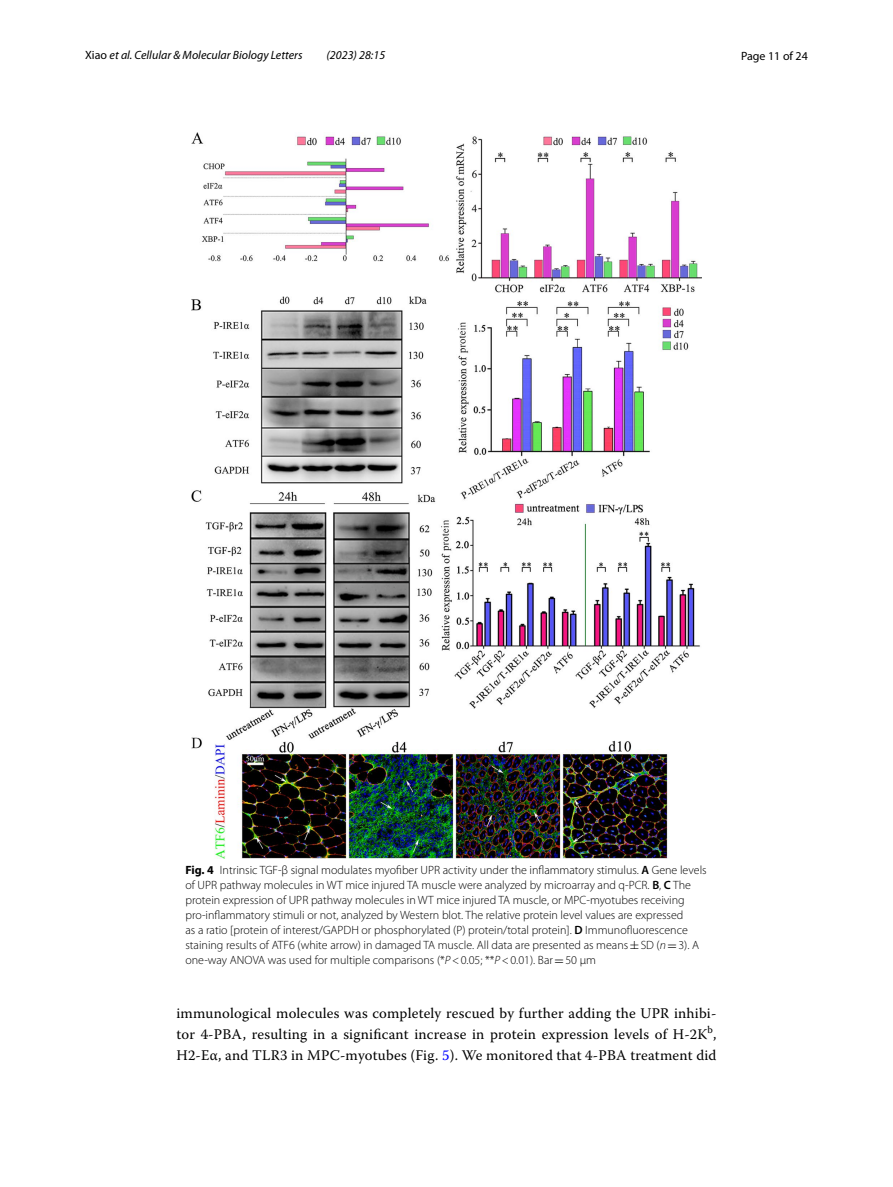
<style>
.page{position:relative;width:893px;height:1187px;background:#fff}
.page>*{position:absolute;margin:0;border:0;box-sizing:border-box;transform-origin:0 0}
.t1{font:14.7px/21.3px "Warnock Pro";letter-spacing:.015em;color:#000;text-align:justify}
.t2{font:300 12px/15px "Myriad Pro";color:#000}
.t3{font:italic 12px "Myriad Pro";color:#000}
.t4{font:12px "Myriad Pro";color:#000}
.s1{font-style:normal}
.s2{font-weight:700}
.s3{font-weight:600}
.s4{font-family:"MTSY";font-weight:400}
.s5{font-style:italic}
.s6{color:#00f}
</style>
<div class="page">
<img style="left:191px;top:133px;width:511px;height:725px">
<p class="t3" style="left:85px;top:48px;width:219px"><span class="s1">Xiao</span> et al. Cellular &amp; Molecular Biology Letters</p>
<p class="t3" style="left:327px;top:48px;width:60px">(2023) 28:15</p>
<p class="t4" style="left:741px;top:48px;width:68px">Page 11 of 24</p>
<p class="t2" style="left:185px;top:862px;width:523px"><span class="s2">Fig. 4</span> Intrinsic TGF-β signal modulates myofiber UPR activity under the inflammatory stimulus. <span class="s3">A</span> Gene levels of UPR pathway molecules in WT mice injured TA muscle were analyzed by microarray and q-PCR. <span class="s3">B</span>, <span class="s3">C</span> The protein expression of UPR pathway molecules in WT mice injured TA muscle, or MPC-myotubes receiving pro-inflammatory stimuli or not, analyzed by Western blot. The relative protein level values are expressed<br>as a ratio [protein of interest/GAPDH or phosphorylated (P) protein/total protein]. <span class="s3">D</span> Immunofluorescence staining results of ATF6 (white arrow) in damaged TA muscle. All data are presented as means<span class="s4">±</span>SD (<span class="s5">n</span><span class="s4">=</span>3). A one-way ANOVA was used for multiple comparisons (*<span class="s5">P</span>&lt;0.05; **<span class="s5">P</span>&lt;0.01). Bar<span class="s4">=</span>50 μm</p>
<p class="t1" style="left:176px;top:1001px;width:542px">immunological molecules was completely rescued by further adding the UPR inhibi&shy;tor 4-PBA, resulting in a significant increase in protein expression levels of H-2K<sup>b</sup>, H2-Eα, and TLR3 in MPC-myotubes (Fig. <span class="s6">5</span>). We monitored that 4-PBA treatment did</p>
</div>
